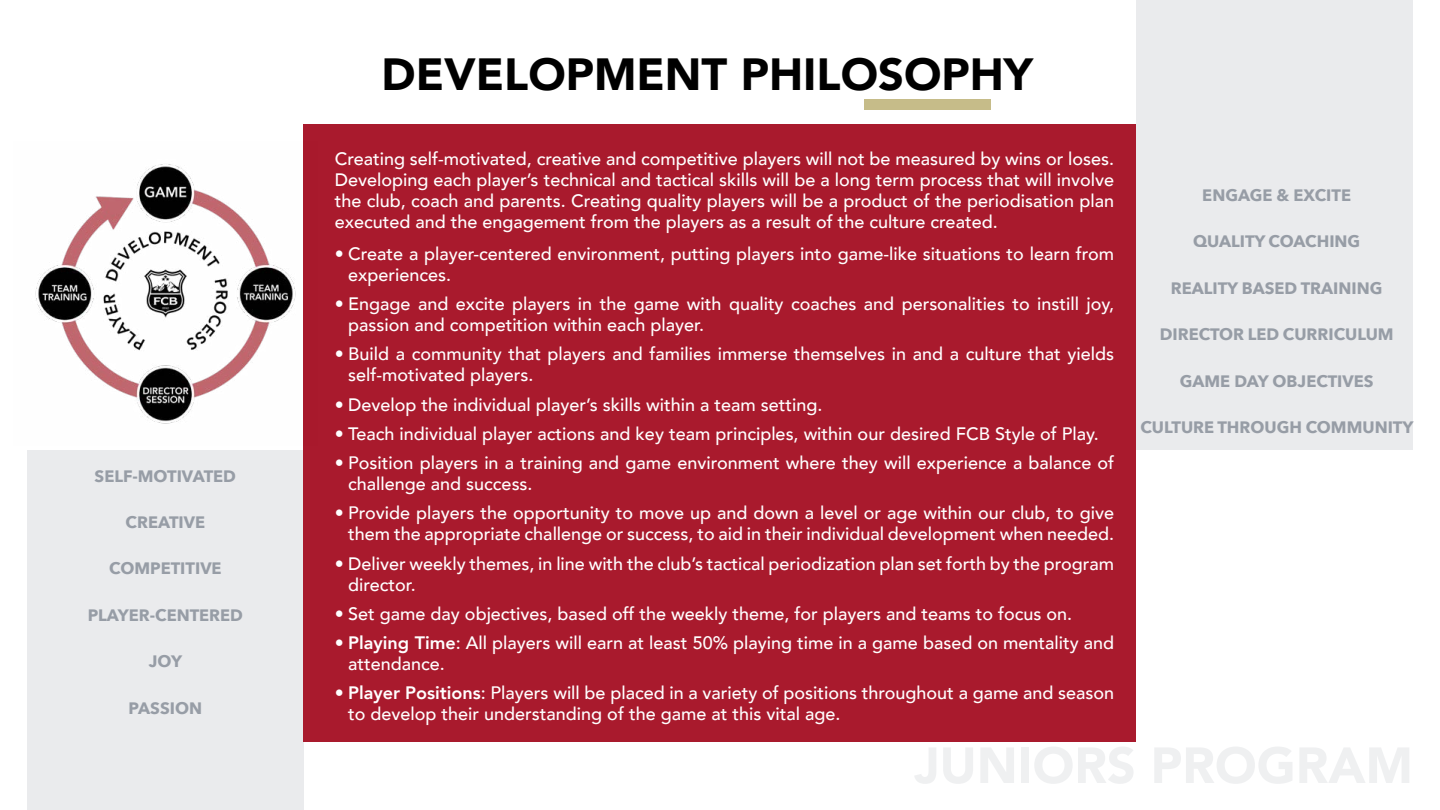
<style>
.page{position:relative;width:1440px;height:810px;background:#fff}
.page>*{position:absolute;margin:0;border:0;box-sizing:border-box;transform-origin:0 0}
.t1{font:900 45px "Avenir";color:#000}
.t2{font:500 18px/21px "Avenir";color:#fff}
.t3{font:700 16.5px "Avenir Next";color:#979da6}
.s1{font-family:"Avenir Next"}
.s2{font-family:"Avenir Next";font-weight:800}
.s3{font-weight:800}
</style>
<div class="page">
<div style="left:1136px;top:0;width:277px;height:450px;background:#eaebed"></div>
<div style="left:27px;top:450px;width:277px;height:360px;background:#eaebed"></div>
<div style="left:864px;top:99px;width:127px;height:11px;background:#c6bc89"></div>
<div style="left:304px;top:124px;width:832px;height:618px;background:#a91a2d"></div>
<img style="left:35px;top:141px;width:269px;height:305px">
<p class="t3" style="left:95px;top:461px;width:143px">SELF-MOTIVATED</p>
<p class="t3" style="left:126px;top:508px;width:81px">CREATIVE</p>
<p class="t3" style="left:109px;top:554px;width:114px">COMPETITIVE</p>
<p class="t3" style="left:88px;top:601px;width:157px">PLAYER-CENTERED</p>
<p class="t3" style="left:149px;top:647px;width:35px">JOY</p>
<p class="t3" style="left:129px;top:694px;width:75px">PASSION</p>
<h1 class="t1" style="left:382px;top:36px;width:653px">DEVELOPMENT PHILOSOPHY</h1>
<p class="t2" style="left:335px;top:147px;width:781px;text-align:justify">Creating self-motivated, creative and competitive players will not be measured by wins or loses.<br>Developing each player’s technical and tactical skills will be a long term process that will involve the club, coach and parents. Creating quality players will be a product of the periodisation plan executed and the engagement from the players as a result of the culture created.</p>
<p class="t2" style="left:348px;top:242px;width:767px;text-indent:-14px"><span class="s1">•</span> Create a player-centered environment, putting players into game-like situations to learn from experiences.</p>
<p class="t2" style="left:348px;top:292px;width:767px;text-indent:-14px"><span class="s1">•</span> Engage and excite players in the game with quality coaches and personalities to instill joy, passion and competition within each player.</p>
<p class="t2" style="left:348px;top:343px;width:767px;text-indent:-14px"><span class="s1">•</span> Build a community that players and families immerse themselves in and a culture that yields self-motivated players.</p>
<p class="t2" style="left:335px;top:393px;width:489px"><span class="s1">•</span> Develop the individual player’s skills within a team setting.</p>
<p class="t2" style="left:335px;top:422px;width:765px"><span class="s1">•</span> Teach individual player actions and key team principles, within our desired FCB Style of Play.</p>
<p class="t2" style="left:348px;top:451px;width:767px;text-indent:-14px"><span class="s1">•</span> Position players in a training and game environment where they will experience a balance of challenge and success.</p>
<p class="t2" style="left:335px;top:502px;width:781px;text-align:right"><span class="s1">•</span> Provide players the opportunity to move up and down a level or age within our club, to give them the appropriate challenge or success, to aid in their individual development when needed.</p>
<p class="t2" style="left:348px;top:552px;width:767px;text-indent:-14px"><span class="s1">•</span> Deliver weekly themes, in line with the club’s tactical periodization plan set forth by the program director.</p>
<p class="t2" style="left:335px;top:602px;width:739px"><span class="s1">•</span> Set game day objectives, based off the weekly theme, for players and teams to focus on.</p>
<p class="t2" style="left:348px;top:631px;width:768px;text-indent:-14px"><span class="s2">•</span> <span class="s3">Playing Time</span>: All players will earn at least 50% playing time in a game based on mentality and attendance.</p>
<p class="t2" style="left:348px;top:682px;width:767px;text-indent:-14px"><span class="s2">•</span> <span class="s3">Player Positions</span>: Players will be placed in a variety of positions throughout a game and season to develop their understanding of the game at this vital age.</p>
<p class="t3" style="left:1202px;top:181px;width:150px">ENGAGE &amp; EXCITE</p>
<p class="t3" style="left:1193px;top:227px;width:169px">QUALITY COACHING</p>
<p class="t3" style="left:1171px;top:274px;width:213px">REALITY BASED TRAINING</p>
<p class="t3" style="left:1160px;top:320px;width:235px">DIRECTOR LED CURRICULUM</p>
<p class="t3" style="left:1180px;top:367px;width:195px">GAME DAY OBJECTIVES</p>
<p class="t3" style="left:1140px;top:413px;width:275px">CULTURE THROUGH COMMUNITY</p>
</div>
